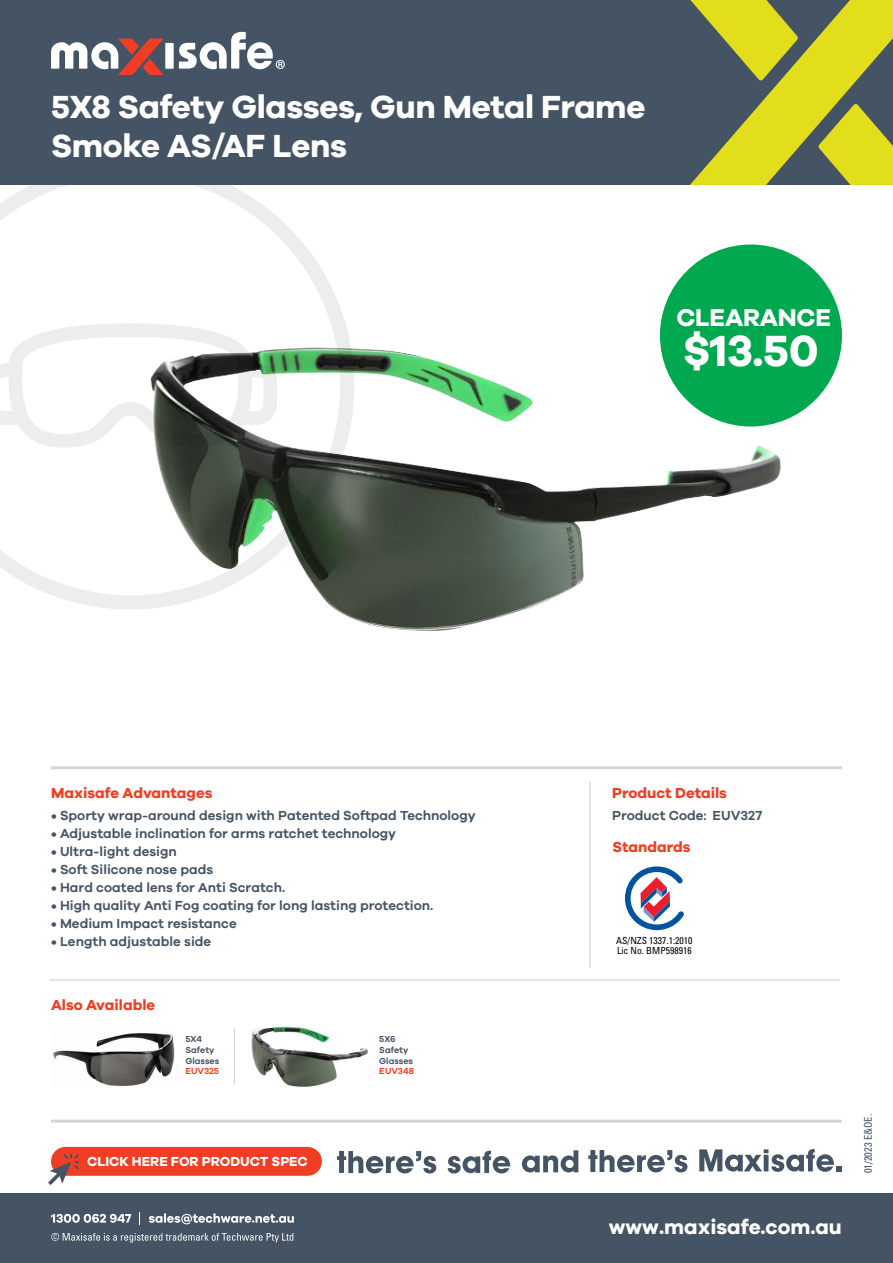
<style>
.page{position:relative;width:893px;height:1263px;background:#fff}
.page>*{position:absolute;margin:0;border:0;box-sizing:border-box;transform-origin:0 0}
.t1{font:700 45px "Galano Grotesque DEMO";color:#fff}
.t2{font:700 33px/39.6px "Galano Grotesque DEMO";letter-spacing:-.01em;color:#fff}
.t3{font:700 25.05px "Galano Grotesque DEMO";letter-spacing:-.01em;color:#fff}
.t4{font:700 21px "Galano Grotesque DEMO";color:#fff}
.t5{font:700 15px "Galano Grotesque DEMO";color:#ef3e23}
.t6{font:600 13.5px "Galano Grotesque";color:#455464}
.t7{font:700 13.5px "Galano Grotesque DEMO";color:#fff}
.t8{font:condensed 10.5px "Univers";color:#455464}
.t9{font:condensed 9.75px/10.5px "Univers";color:#000}
.t10{font:600 9px/10.8px "Galano Grotesque";color:#455464}
.t11{font:600 9px "Galano Grotesque";color:#ef3e23}
</style>
<div class="page">
<svg style="left:0;top:185px;width:350px;height:424px"></svg>
<div style="left:0;top:0;width:893px;height:185px;background:#455464"></div>
<svg style="left:690px;top:0;width:203px;height:185px"></svg>
<div style="left:0;top:1194px;width:893px;height:69px;background:#455464"></div>
<hr style="left:51px;top:1120px;width:791px;height:3px;background:#d5d5d9">
<svg style="left:448px;top:1151px;width:62px;height:22px"></svg>
<svg style="left:522px;top:1150px;width:56px;height:22px"></svg>
<svg style="left:588px;top:1150px;width:99px;height:22px"></svg>
<svg style="left:699px;top:1149px;width:143px;height:23px"></svg>
<svg style="left:337px;top:1151px;width:99px;height:22px"></svg>
<div style="left:51px;top:1147px;width:271px;height:29px;background:#ef3e23;border-radius:14px"></div>
<svg style="left:48px;top:1154px;width:31px;height:31px"></svg>
<svg style="left:51px;top:1233px;width:242px;height:9px"></svg>
<svg style="left:51px;top:1214px;width:80px;height:9px"></svg>
<svg style="left:139px;top:1212px;width:1px;height:13px"></svg>
<svg style="left:149px;top:1213px;width:145px;height:11px"></svg>
<svg style="left:51px;top:32px;width:234px;height:43px"></svg>
<img style="left:148px;top:342px;width:637px;height:289px">
<div style="left:660px;top:244px;width:182px;height:182px;background:#00a850;border-radius:50%"></div>
<hr style="left:51px;top:766px;width:791px;height:3px;background:#d5d5d9">
<hr style="left:589px;top:781px;width:2px;height:187px;background:#d5d5d9">
<svg style="left:625px;top:866px;width:59px;height:64px"></svg>
<hr style="left:49px;top:979px;width:791px;height:1px;background:#d5d5d9">
<hr style="left:234px;top:1028px;width:1px;height:56px;background:#d5d5d9">
<img style="left:53px;top:1033px;width:122px;height:53px">
<img style="left:251px;top:1026px;width:117px;height:61px">
<h2 class="t2" style="left:51px;top:89px;width:596px">5X8 Safety Glasses, Gun Metal Frame<br>Smoke AS/AF Lens</h2>
<h3 class="t3" style="left:676px;top:307px;width:156px">CLEARANCE</h3>
<h1 class="t1" style="left:683px;top:331px;width:137px">$13.50</h1>
<p class="t5" style="left:51px;top:786px;width:163px">Maxisafe Advantages</p>
<p class="t6" style="left:51px;top:807px;width:426px">• Sporty wrap-around design with Patented Softpad Technology</p>
<p class="t6" style="left:51px;top:825px;width:347px">• Adjustable inclination for arms ratchet technology</p>
<p class="t6" style="left:51px;top:843px;width:127px">• Ultra-light design</p>
<p class="t6" style="left:51px;top:861px;width:164px">• Soft Silicone nose pads</p>
<p class="t6" style="left:51px;top:879px;width:236px">• Hard coated lens for Anti Scratch.</p>
<p class="t6" style="left:51px;top:897px;width:384px">• High quality Anti Fog coating for long lasting protection.</p>
<p class="t6" style="left:51px;top:915px;width:187px">• Medium Impact resistance</p>
<p class="t6" style="left:51px;top:933px;width:162px">• Length adjustable side</p>
<p class="t5" style="left:51px;top:999px;width:106px">Also Available</p>
<p class="t10" style="left:185px;top:1033px;width:35px">5X4<br>Safety<br>Glasses</p>
<p class="t11" style="left:185px;top:1066px;width:35px">EUV325</p>
<p class="t7" style="left:87px;top:1156px;width:222px">CLICK HERE FOR PRODUCT SPEC</p>
<p class="t10" style="left:379px;top:1033px;width:35px">5X6<br>Safety<br>Glasses</p>
<p class="t11" style="left:379px;top:1066px;width:36px">EUV348</p>
<p class="t5" style="left:612px;top:786px;width:116px">Product Details</p>
<p class="t6" style="left:612px;top:807px;width:152px">Product Code: EUV327</p>
<p class="t5" style="left:612px;top:840px;width:79px">Standards</p>
<p class="t9" style="left:616px;top:935px;width:78px">AS/NZS 1337.1:2010<br>Lic No. BMP598916</p>
<h3 class="t4" style="left:609px;top:1218px;width:235px">www.maxisafe.com.au</h3>
<p class="t8" style="left:861px;top:1173px;width:61px;rotate:-90deg">01/2023 E&amp;OE.</p>
</div>
